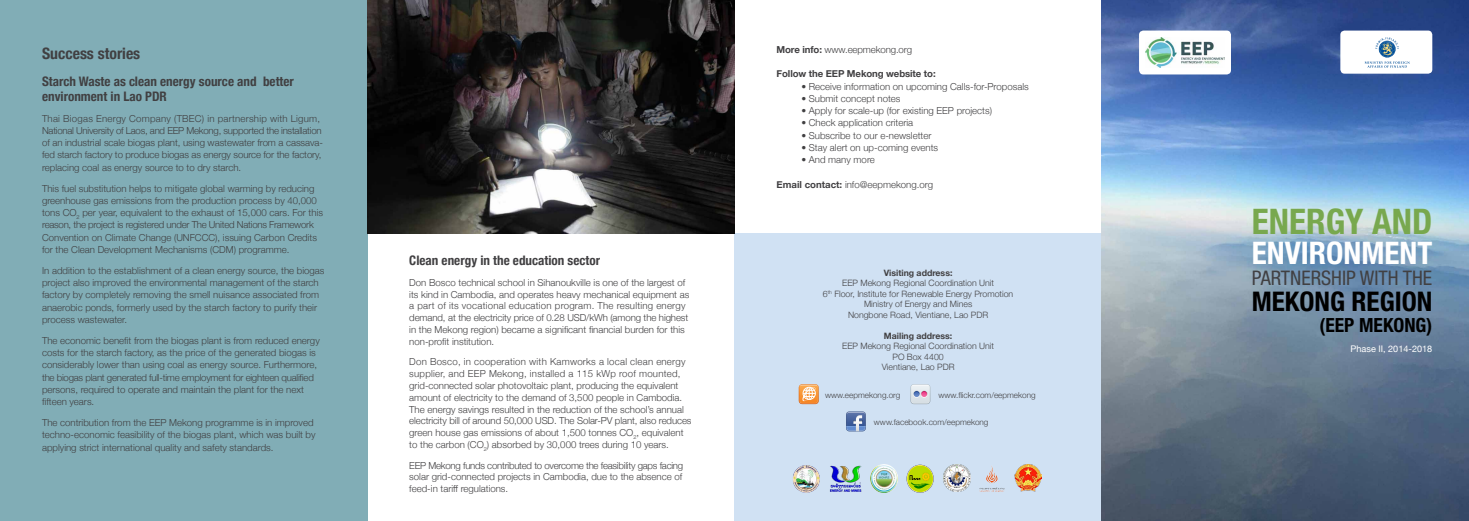
<style>
.page{position:relative;width:1469px;height:521px;background:#fff}
.page>*{position:absolute;margin:0;border:0;box-sizing:border-box;transform-origin:0 0}
.t1{font:700 condensed 35.26px "Helvetica Neue LT Std";color:#78a84e}
.t2{font:700 condensed 31.15px "Helvetica Neue LT Std";color:#fff}
.t3{font:700 condensed 27.04px "Helvetica Neue LT Std";color:#000}
.t4{font:condensed 20.12px "Helvetica Neue LT Std";color:#414042}
.t5{font:700 condensed 19.6px "Helvetica Neue LT Std";color:#000}
.t6{font:700 condensed 15.75px "Helvetica Neue";color:#414042}
.t7{font:700 condensed 13.12px/14.9px "Helvetica Neue";color:#414042}
.t8{font:300 9.62px/12.2px "Helvetica Neue";color:#414042}
.t9{font:700 9.62px "Helvetica Neue";letter-spacing:-.01em;color:#414042}
.t10{font:9.1px "Helvetica Neue";color:#fff}
.t11{font:300 8.75px/10.5px "Helvetica Neue";color:#414042;text-align:center}
.t12{font:700 8.75px "Helvetica Neue";color:#414042}
.t13{font:300 8.14px "Helvetica Neue";color:#414042}
.s1{font-weight:700}
</style>
<div class="page">
<div style="left:734px;top:234px;width:367px;height:287px;background:#d0e1f3"></div>
<div style="left:0;top:0;width:367px;height:521px;background:#81adb6"></div>
<img style="left:830px;top:465px;width:31px;height:27px">
<img style="left:906px;top:465px;width:27px;height:27px">
<img style="left:793px;top:465px;width:27px;height:27px">
<img style="left:979px;top:466px;width:26px;height:26px">
<img style="left:1014px;top:465px;width:27px;height:26px">
<img style="left:870px;top:465px;width:27px;height:27px">
<img style="left:943px;top:465px;width:27px;height:26px">
<svg style="left:846px;top:411px;width:19px;height:20px"></svg>
<svg style="left:910px;top:384px;width:20px;height:20px"></svg>
<svg style="left:798px;top:384px;width:20px;height:20px"></svg>
<img style="left:1101px;top:0;width:367px;height:521px">
<div style="left:1139px;top:31px;width:91px;height:43px;background:#fff;border-radius:4px"></div>
<img style="left:1145px;top:37px;width:79px;height:31px">
<div style="left:1340px;top:31px;width:92px;height:43px;background:#fff;border-radius:4px"></div>
<svg style="left:1364px;top:37px;width:45px;height:31px"></svg>
<img style="left:367px;top:0;width:367px;height:234px">
<h3 class="t6" style="left:42px;top:40px;width:100px">Success stories</h3>
<h3 class="t7" style="left:42px;top:73px;width:253px">Starch Waste as clean energy source and better environment in Lao PDR</h3>
<p class="t8" style="left:42px;top:111px;width:282px">Thai Biogas Energy Company (TBEC) in partnership with Ligum, National University of Laos, and EEP Mekong, supported the installation of an industrial scale biogas plant, using wastewater from a cassava&shy;fed starch factory to produce biogas as energy source for the factory, replacing coal as energy source to to dry starch.</p>
<p class="t8" style="left:42px;top:181px;width:282px">This fuel substitution helps to mitigate global warming by reducing greenhouse gas emissions from the production process by 40,000 tons CO<sub>2</sub> per year, equivalent to the exhaust of 15,000 cars. For this reason, the project is registered under The United Nations Framework Convention on Climate Change (UNFCCC), issuing Carbon Credits for the Clean Development Mechanisms (CDM) programme.</p>
<p class="t8" style="left:42px;top:264px;width:284px">In addition to the establishment of a clean energy source, the biogas project also improved the environmental management of the starch factory by completely removing the smell nuisance associated from anaerobic ponds, formerly used by the starch factory to purify their process wastewater.</p>
<p class="t8" style="left:42px;top:334px;width:279px">The economic benefit from the biogas plant is from reduced energy costs for the starch factory, as the price of the generated biogas is considerably lower than using coal as energy source. Furthermore, the biogas plant generated full-time employment for eighteen qualified persons, required to operate and maintain the plant for the next fifteen years.</p>
<p class="t8" style="left:42px;top:416px;width:275px">The contribution from the EEP Mekong programme is in improved techno-economic feasibility of the biogas plant, which was built by applying strict international quality and safety standards.</p>
<h3 class="t7" style="left:409px;top:252px;width:192px">Clean energy in the education sector</h3>
<p class="t8" style="left:409px;top:276px;width:281px;line-height:11.8px">Don Bosco technical school in Sihanoukville is one of the largest of its kind in Cambodia, and operates heavy mechanical equipment as a part of its vocational education program. The resulting energy demand, at the electricity price of 0.28 USD/kWh (among the highest in the Mekong region) became a significant financial burden for this non-profit institution.</p>
<p class="t8" style="left:409px;top:355px;width:284px;line-height:11.8px">Don Bosco, in cooperation with Kamworks a local clean energy supplier, and EEP Mekong, installed a 115 kWp roof mounted, grid-connected solar photovoltaic plant, producing the equivalent amount of electricity to the demand of 3,500 people in Cambodia.<br>The energy savings resulted in the reduction of the school’s annual electricity bill of around 50,000 USD. The Solar-PV plant, also reduces green house gas emissions of about 1,500 tonnes CO<sub>2</sub>, equivalent to the carbon (CO<sub>2</sub>) absorbed by 30,000 trees during 10 years.</p>
<p class="t8" style="left:409px;top:458px;width:275px;line-height:11.8px;text-align:justify">EEP Mekong funds contributed to overcome the feasibility gaps facing solar grid-connected projects in Cambodia, due to the absence of feed-in tariff regulations.</p>
<p class="t8" style="left:776px;top:43px;width:137px"><span class="s1">More info:</span> www.eepmekong.org</p>
<p class="t9" style="left:776px;top:66px;width:161px">Follow the EEP Mekong website to:</p>
<p class="t8" style="left:801px;top:79px;width:229px">• Receive information on upcoming Calls-for-Proposals</p>
<p class="t8" style="left:801px;top:92px;width:101px">• Submit concept notes</p>
<p class="t8" style="left:801px;top:104px;width:192px">• Apply for scale-up (for existing EEP projects)</p>
<p class="t8" style="left:801px;top:116px;width:113px">• Check application criteria</p>
<p class="t8" style="left:801px;top:128px;width:131px">• Subscribe to our e-newsletter</p>
<p class="t8" style="left:801px;top:141px;width:138px">• Stay alert on up-coming events</p>
<p class="t8" style="left:801px;top:153px;width:75px">• And many more</p>
<p class="t8" style="left:776px;top:177px;width:158px"><span class="s1">Email contact:</span> info@eepmekong.org</p>
<p class="t12" style="left:883px;top:266px;width:70px">Visiting address:</p>
<p class="t11" style="left:823px;top:277px;width:192px">EEP Mekong Regional Coordination Unit<br>6<sup>th</sup> Floor, Institute for Renewable Energy Promotion Ministry of Energy and Mines<br>Nongbone Road, Vientiane, Lao PDR</p>
<p class="t12" style="left:883px;top:329px;width:70px">Mailing address:</p>
<p class="t11" style="left:842px;top:340px;width:153px">EEP Mekong Regional Coordination Unit<br>PO Box 4400<br>Vientiane, Lao PDR</p>
<p class="t13" style="left:825px;top:389px;width:77px">www.eepmekong.org</p>
<p class="t13" style="left:938px;top:389px;width:99px">www.flickr.com/eepmekong</p>
<p class="t13" style="left:874px;top:416px;width:116px">www.facebook.com/eepmekong</p>
<h1 class="t1" style="left:1251px;top:200px;width:182px">ENERGY AND</h1>
<h3 class="t4" style="left:1251px;top:266px;width:182px">PARTNERSHIP WITH THE</h3>
<h3 class="t3" style="left:1251px;top:285px;width:182px">MEKONG REGION</h3>
<h2 class="t2" style="left:1251px;top:234px;width:182px">ENVIRONMENT</h2>
<h3 class="t5" style="left:1319px;top:313px;width:114px">(EEP MEKONG)</h3>
<p class="t10" style="left:1350px;top:342px;width:83px">Phase II, 2014-2018</p>
</div>
